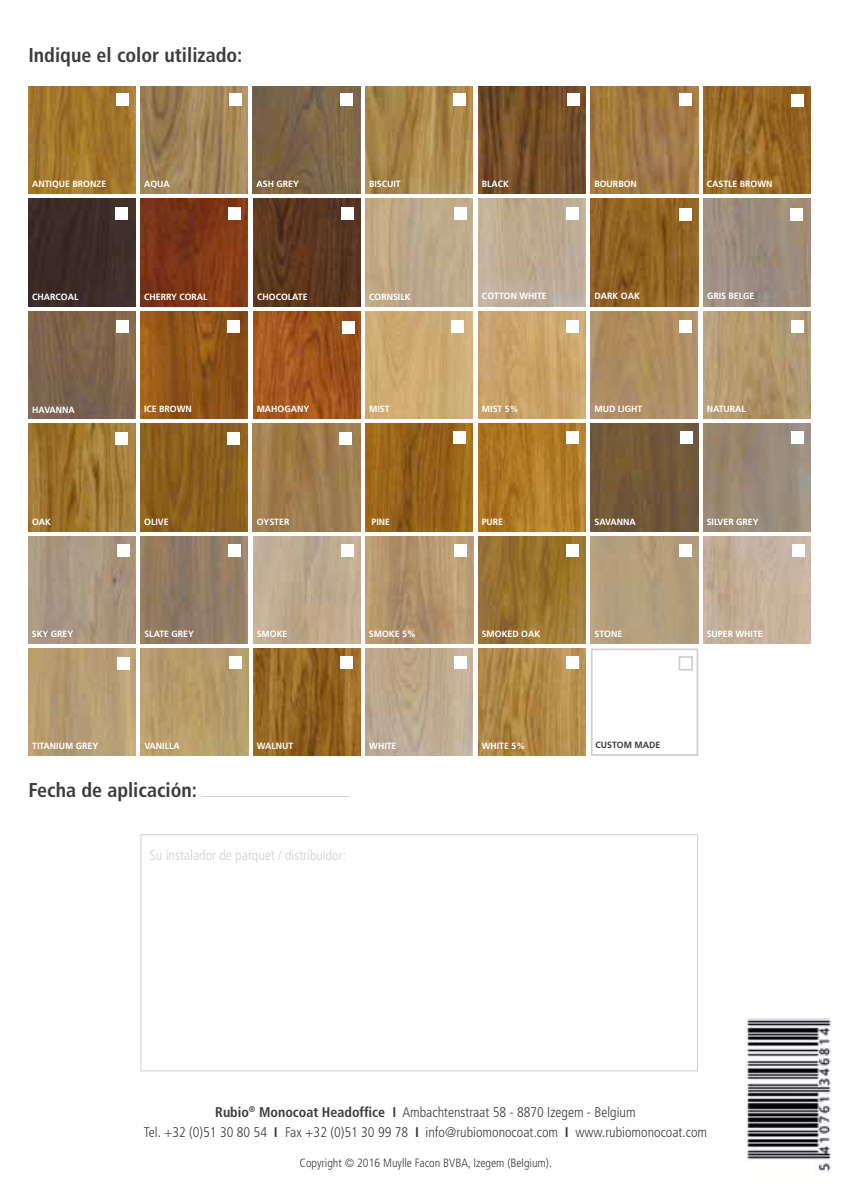
<style>
.page{position:relative;width:851px;height:1191px;background:#fff}
.page>*{position:absolute;margin:0;border:0;box-sizing:border-box;transform-origin:0 0}
.t1{font:700 condensed 20px "Frutiger LT Std";color:#3c3c3b}
.t2{font:300 condensed 14px/20px "Frutiger LT Std";color:#3c3c3b;text-align:center}
.t3{font:300 condensed 14px "Frutiger LT Std";color:#d0d0d0}
.t4{font:300 condensed 12px "Frutiger LT Std";color:#3c3c3b}
.t5{font:700 9px "Frutiger LT Std";color:#fff}
.t6{font:700 9px "Frutiger LT Std";color:#3c3c3b}
.t7{font:700 condensed 4px "Frutiger LT Std";color:#3c3c3b}
.s1{font-weight:700}
</style>
<div class="page">
<img style="left:703px;top:86px;width:107px;height:108px">
<div style="left:791px;top:94px;width:12px;height:13px;background:#fff"></div>
<img style="left:478px;top:311px;width:107px;height:107px">
<img style="left:28px;top:86px;width:108px;height:108px">
<div style="left:116px;top:93px;width:13px;height:13px;background:#fff"></div>
<img style="left:590px;top:199px;width:108px;height:107px">
<div style="left:678px;top:208px;width:13px;height:13px;background:#fff"></div>
<div style="left:566px;top:320px;width:12px;height:12px;background:#fff"></div>
<img style="left:590px;top:311px;width:107px;height:107px">
<img style="left:140px;top:86px;width:108px;height:108px">
<img style="left:28px;top:199px;width:108px;height:107px">
<div style="left:229px;top:93px;width:12px;height:13px;background:#fff"></div>
<img style="left:703px;top:199px;width:107px;height:107px">
<div style="left:789px;top:208px;width:13px;height:13px;background:#fff"></div>
<div style="left:115px;top:207px;width:13px;height:12px;background:#fff"></div>
<div style="left:679px;top:320px;width:12px;height:13px;background:#fff"></div>
<img style="left:703px;top:311px;width:107px;height:107px">
<img style="left:253px;top:86px;width:107px;height:108px">
<div style="left:340px;top:93px;width:13px;height:13px;background:#fff"></div>
<img style="left:28px;top:311px;width:108px;height:107px">
<div style="left:116px;top:320px;width:13px;height:13px;background:#fff"></div>
<img style="left:140px;top:199px;width:108px;height:107px">
<div style="left:228px;top:207px;width:13px;height:12px;background:#fff"></div>
<div style="left:790px;top:320px;width:13px;height:12px;background:#fff"></div>
<img style="left:140px;top:311px;width:108px;height:107px">
<img style="left:365px;top:86px;width:108px;height:108px">
<div style="left:452px;top:93px;width:13px;height:13px;background:#fff"></div>
<div style="left:227px;top:320px;width:13px;height:13px;background:#fff"></div>
<img style="left:253px;top:199px;width:108px;height:107px">
<div style="left:341px;top:207px;width:13px;height:12px;background:#fff"></div>
<img style="left:253px;top:311px;width:107px;height:107px">
<img style="left:478px;top:86px;width:107px;height:108px">
<div style="left:566px;top:93px;width:13px;height:13px;background:#fff"></div>
<div style="left:341px;top:321px;width:13px;height:12px;background:#fff"></div>
<img style="left:365px;top:199px;width:108px;height:107px">
<div style="left:454px;top:207px;width:13px;height:12px;background:#fff"></div>
<img style="left:365px;top:311px;width:107px;height:107px">
<img style="left:590px;top:86px;width:108px;height:108px">
<div style="left:679px;top:93px;width:12px;height:13px;background:#fff"></div>
<div style="left:451px;top:320px;width:13px;height:13px;background:#fff"></div>
<img style="left:478px;top:199px;width:107px;height:107px">
<div style="left:566px;top:207px;width:13px;height:12px;background:#fff"></div>
<img style="left:365px;top:424px;width:107px;height:107px">
<img style="left:253px;top:536px;width:107px;height:107px">
<img style="left:141px;top:648px;width:107px;height:108px">
<div style="left:453px;top:431px;width:13px;height:13px;background:#fff"></div>
<div style="left:341px;top:544px;width:13px;height:13px;background:#fff"></div>
<div style="left:229px;top:656px;width:12px;height:13px;background:#fff"></div>
<img style="left:478px;top:423px;width:107px;height:108px">
<img style="left:365px;top:536px;width:108px;height:107px">
<img style="left:253px;top:648px;width:107px;height:108px">
<div style="left:566px;top:431px;width:13px;height:13px;background:#fff"></div>
<div style="left:453px;top:544px;width:13px;height:13px;background:#fff"></div>
<div style="left:340px;top:656px;width:13px;height:13px;background:#fff"></div>
<img style="left:590px;top:424px;width:108px;height:107px">
<img style="left:478px;top:536px;width:107px;height:107px">
<img style="left:365px;top:648px;width:107px;height:108px">
<div style="left:679px;top:431px;width:13px;height:13px;background:#fff"></div>
<div style="left:566px;top:544px;width:13px;height:13px;background:#fff"></div>
<div style="left:453px;top:656px;width:13px;height:13px;background:#fff"></div>
<img style="left:28px;top:423px;width:108px;height:108px">
<img style="left:703px;top:424px;width:107px;height:107px">
<div style="left:590px;top:536px;width:108px;height:107px;background:#b49f7d"></div>
<img style="left:478px;top:648px;width:107px;height:108px">
<div style="left:115px;top:432px;width:13px;height:13px;background:#fff"></div>
<div style="left:790px;top:431px;width:13px;height:13px;background:#fff"></div>
<div style="left:678px;top:544px;width:13px;height:13px;background:#fff"></div>
<div style="left:565px;top:656px;width:13px;height:13px;background:#fff"></div>
<img style="left:140px;top:423px;width:108px;height:108px">
<img style="left:28px;top:536px;width:108px;height:107px">
<img style="left:703px;top:536px;width:107px;height:107px">
<div style="left:590px;top:648px;width:108px;height:108px;border:2px solid #d0d0d0"></div>
<div style="left:227px;top:432px;width:13px;height:13px;background:#fff"></div>
<div style="left:117px;top:544px;width:13px;height:12px;background:#fff"></div>
<div style="left:792px;top:544px;width:12px;height:13px;background:#fff"></div>
<div style="left:678px;top:656px;width:15px;height:14px;border:2px solid #d0d0d0"></div>
<img style="left:253px;top:423px;width:107px;height:108px">
<img style="left:140px;top:536px;width:108px;height:107px">
<img style="left:28px;top:648px;width:108px;height:108px">
<div style="left:339px;top:432px;width:13px;height:13px;background:#fff"></div>
<div style="left:228px;top:544px;width:13px;height:12px;background:#fff"></div>
<div style="left:117px;top:657px;width:12px;height:12px;background:#fff"></div>
<div style="left:140px;top:834px;width:558px;height:237px;border:1px solid #d0d0d0"></div>
<img style="left:745px;top:1018px;width:86px;height:154px">
<h1 class="t1" style="left:28px;top:44px;width:215px">Indique el color utilizado:</h1>
<p class="t5" style="left:32px;top:179px;width:76px">ANTIQUE BRONZE</p>
<p class="t5" style="left:144px;top:179px;width:27px">AQUA</p>
<p class="t5" style="left:256px;top:179px;width:44px">ASH GREY</p>
<p class="t5" style="left:369px;top:179px;width:33px">BISCUIT</p>
<p class="t5" style="left:481px;top:179px;width:29px">BLACK</p>
<p class="t5" style="left:594px;top:179px;width:44px">BOURBON</p>
<p class="t5" style="left:706px;top:179px;width:67px">CASTLE BROWN</p>
<p class="t5" style="left:32px;top:291px;width:48px">CHARCOAL</p>
<p class="t5" style="left:707px;top:291px;width:49px">GRIS BELGE</p>
<p class="t5" style="left:482px;top:291px;width:66px">COTTON WHITE</p>
<p class="t5" style="left:594px;top:291px;width:47px">DARK OAK</p>
<p class="t5" style="left:144px;top:291px;width:65px">CHERRY CORAL</p>
<p class="t5" style="left:257px;top:291px;width:52px">CHOCOLATE</p>
<p class="t5" style="left:369px;top:291px;width:43px">CORNSILK</p>
<p class="t5" style="left:32px;top:404px;width:44px">HAVANNA</p>
<p class="t5" style="left:144px;top:404px;width:49px">ICE BROWN</p>
<p class="t5" style="left:257px;top:404px;width:54px">MAHOGANY</p>
<p class="t5" style="left:369px;top:404px;width:22px">MIST</p>
<p class="t5" style="left:482px;top:404px;width:38px">MIST 5%</p>
<p class="t5" style="left:594px;top:404px;width:49px">MUD LIGHT</p>
<p class="t5" style="left:706px;top:404px;width:41px">NATURAL</p>
<p class="t5" style="left:32px;top:516px;width:21px">OAK</p>
<p class="t5" style="left:706px;top:516px;width:53px">SILVER GREY</p>
<p class="t5" style="left:144px;top:516px;width:26px">OLIVE</p>
<p class="t5" style="left:257px;top:516px;width:34px">OYSTER</p>
<p class="t5" style="left:594px;top:516px;width:43px">SAVANNA</p>
<p class="t5" style="left:481px;top:516px;width:23px">PURE</p>
<p class="t5" style="left:371px;top:516px;width:20px">PINE</p>
<p class="t5" style="left:369px;top:628px;width:48px">SMOKE 5%</p>
<p class="t5" style="left:32px;top:628px;width:43px">SKY GREY</p>
<p class="t5" style="left:706px;top:628px;width:58px">SUPER WHITE</p>
<p class="t5" style="left:144px;top:628px;width:51px">SLATE GREY</p>
<p class="t5" style="left:257px;top:628px;width:32px">SMOKE</p>
<p class="t5" style="left:594px;top:628px;width:29px">STONE</p>
<p class="t5" style="left:481px;top:628px;width:60px">SMOKED OAK</p>
<p class="t5" style="left:32px;top:741px;width:68px">TITANIUM GREY</p>
<p class="t5" style="left:144px;top:741px;width:37px">VANILLA</p>
<p class="t5" style="left:257px;top:741px;width:38px">WALNUT</p>
<h1 class="t1" style="left:28px;top:778px;width:170px">Fecha de aplicación:</h1>
<p class="t7" style="left:201px;top:793px;width:150px">....................................................................................................................</p>
<h2 class="t3" style="left:150px;top:847px;width:197px">Su instalador de parquet / distribuidor:</h2>
<p class="t5" style="left:369px;top:741px;width:29px">WHITE</p>
<p class="t5" style="left:481px;top:741px;width:45px">WHITE 5%</p>
<p class="t6" style="left:595px;top:740px;width:66px">CUSTOM MADE</p>
<h2 class="t2" style="left:144px;top:1102px;width:565px"><span class="s1">Rubio</span><sup>®</sup> <span class="s1">Monocoat Headoffice I</span> Ambachtenstraat 58 - 8870 Izegem - Belgium<br>Tel. +32 (0)51 30 80 54 <span class="s1">I</span> Fax +32 (0)51 30 99 78 <span class="s1">I</span> info@rubiomonocoat.com <span class="s1">I</span> www.rubiomonocoat.com</h2>
<h3 class="t4" style="left:299px;top:1155px;width:254px">Copyright © 2016 Muylle Facon BVBA, Izegem (Belgium).</h3>
</div>
